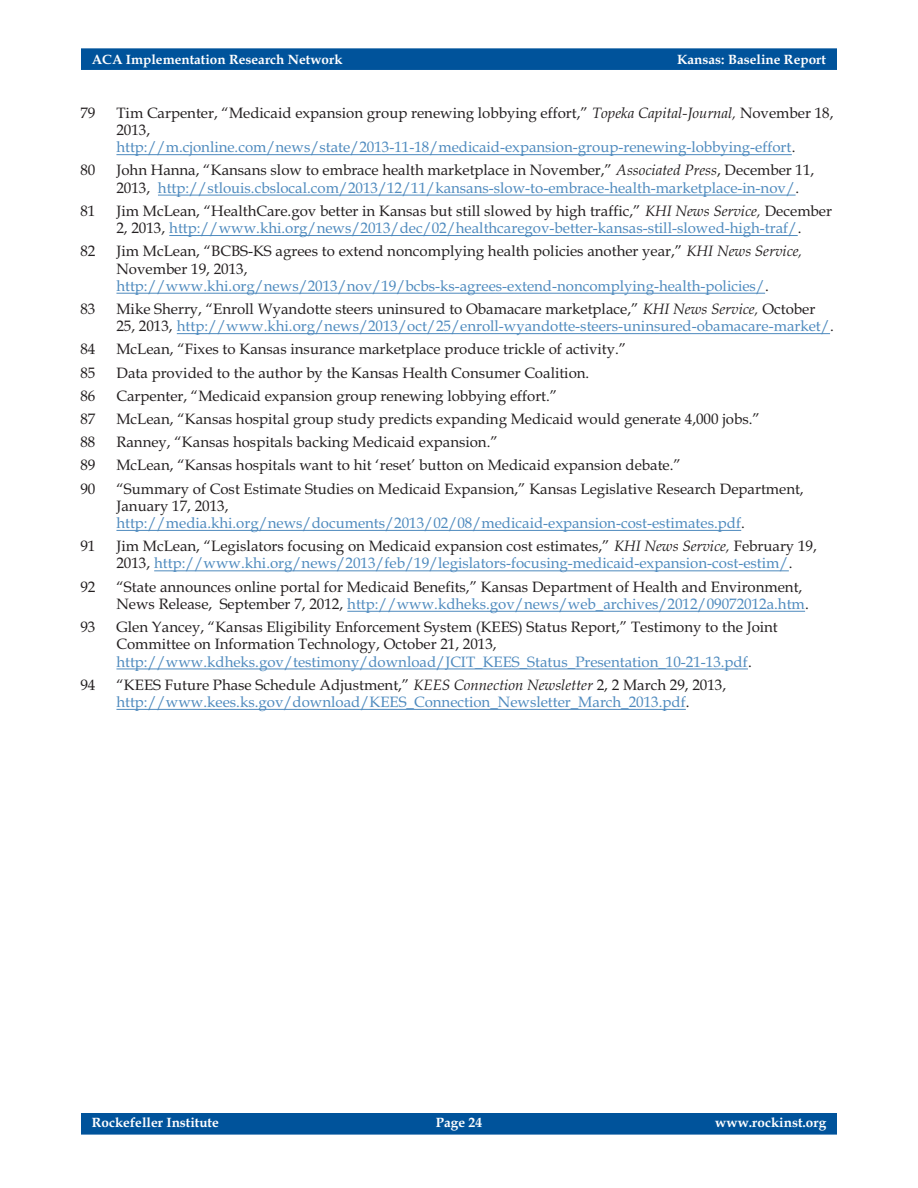
<style>
.page{position:relative;width:918px;height:1188px;background:#fff}
.page>*{position:absolute;margin:0;border:0;box-sizing:border-box;transform-origin:0 0}
.t1{font:15px/17.2px "Book Antiqua";color:#231f20}
.t2{font:15px/17.2px "Book Antiqua";color:#4e8abe}
.t3{font:700 13.5px "Book Antiqua";color:#fff}
.s1{color:#231f20}
.s2{font-style:italic;color:#231f20}
.s3{font-style:italic}
.s4{color:#4e8abe}
</style>
<div class="page">
<div style="left:81px;top:48px;width:756px;height:22px;background:#00539b"></div>
<div style="left:81px;top:1113px;width:756px;height:22px;background:#00539b"></div>
<hr style="left:116px;top:154px;width:676px;height:1px;background:#4e8abe">
<hr style="left:158px;top:195px;width:638px;height:1px;background:#4e8abe">
<hr style="left:169px;top:235px;width:629px;height:1px;background:#4e8abe">
<hr style="left:116px;top:293px;width:649px;height:1px;background:#4e8abe">
<hr style="left:177px;top:333px;width:653px;height:1px;background:#4e8abe">
<hr style="left:116px;top:530px;width:625px;height:1px;background:#4e8abe">
<hr style="left:154px;top:570px;width:635px;height:1px;background:#4e8abe">
<hr style="left:347px;top:611px;width:458px;height:1px;background:#4e8abe">
<hr style="left:116px;top:669px;width:632px;height:1px;background:#4e8abe">
<hr style="left:116px;top:709px;width:570px;height:1px;background:#4e8abe">
<p class="t3" style="left:92px;top:54px;width:252px">ACA Implementation Research Network</p>
<p class="t3" style="left:677px;top:54px;width:150px">Kansas: Baseline Report</p>
<p class="t1" style="left:80px;top:106px;width:16px">79</p>
<p class="t2" style="left:116px;top:106px;width:719px"><span class="s1">Tim Carpenter, “Medicaid expansion group renewing lobbying effort,”</span> <span class="s2">Topeka Capital-Journal,</span> <span class="s1">November 18,<br>2013,<br></span>http://m.cjonline.com/news/state/2013-11-18/medicaid-expansion-group-renewing-lobbying-effort<span class="s1">.</span></p>
<p class="t1" style="left:80px;top:163px;width:16px">80</p>
<p class="t2" style="left:116px;top:163px;width:699px"><span class="s1">John Hanna, “Kansans slow to embrace health marketplace in November,”</span> <span class="s2">Associated Press</span><span class="s1">, December 11,<br>2013,</span> http://stlouis.cbslocal.com/2013/12/11/kansans-slow-to-embrace-health-marketplace-in-nov/<span class="s1">.</span></p>
<p class="t1" style="left:80px;top:204px;width:16px">81</p>
<p class="t2" style="left:116px;top:204px;width:717px"><span class="s1">Jim McLean, “HealthCare.gov better in Kansas but still slowed by high traffic,”</span> <span class="s2">KHI News Service,</span> <span class="s1">December<br>2, 2013,</span> http://www.khi.org/news/2013/dec/02/healthcaregov-better-kansas-still-slowed-high-traf/<span class="s1">.</span></p>
<p class="t1" style="left:80px;top:244px;width:16px">82</p>
<p class="t1" style="left:116px;top:244px;width:687px">Jim McLean, “BCBS-KS agrees to extend noncomplying health policies another year,” <span class="s3">KHI News Service,<br></span>November 19, 2013, <span class="s4">http://www.khi.org/news/2013/nov/19/bcbs-ks-agrees-extend-noncomplying-health-policies/</span>.</p>
<p class="t1" style="left:80px;top:302px;width:16px">83</p>
<p class="t2" style="left:116px;top:302px;width:719px"><span class="s1">Mike Sherry, “Enroll Wyandotte steers uninsured to Obamacare marketplace,”</span> <span class="s2">KHI News Service,</span> <span class="s1">October<br>25, 2013,</span> http://www.khi.org/news/2013/oct/25/enroll-wyandotte-steers-uninsured-obamacare-market/<span class="s1">.</span></p>
<p class="t1" style="left:80px;top:342px;width:16px">84</p>
<p class="t1" style="left:116px;top:342px;width:511px">McLean, “Fixes to Kansas insurance marketplace produce trickle of activity.”</p>
<p class="t1" style="left:80px;top:366px;width:16px">85</p>
<p class="t1" style="left:116px;top:366px;width:474px">Data provided to the author by the Kansas Health Consumer Coalition.</p>
<p class="t1" style="left:80px;top:389px;width:16px">86</p>
<p class="t1" style="left:116px;top:389px;width:442px">Carpenter, “Medicaid expansion group renewing lobbying effort.”</p>
<p class="t1" style="left:80px;top:412px;width:16px">87</p>
<p class="t1" style="left:116px;top:412px;width:645px">McLean, “Kansas hospital group study predicts expanding Medicaid would generate 4,000 jobs.”</p>
<p class="t1" style="left:80px;top:435px;width:16px">88</p>
<p class="t1" style="left:116px;top:435px;width:383px">Ranney, “Kansas hospitals backing Medicaid expansion.”</p>
<p class="t1" style="left:80px;top:458px;width:16px">89</p>
<p class="t1" style="left:116px;top:458px;width:566px">McLean, “Kansas hospitals want to hit ‘reset’ button on Medicaid expansion debate.”</p>
<p class="t1" style="left:80px;top:482px;width:16px">90</p>
<p class="t1" style="left:116px;top:482px;width:689px">“Summary of Cost Estimate Studies on Medicaid Expansion,” Kansas Legislative Research Department,<br>January 17, 2013, <span class="s4">http://media.khi.org/news/documents/2013/02/08/medicaid-expansion-cost-estimates.pdf</span>.</p>
<p class="t1" style="left:80px;top:539px;width:16px">91</p>
<p class="t2" style="left:116px;top:539px;width:702px"><span class="s1">Jim McLean, “Legislators focusing on Medicaid expansion cost estimates,”</span> <span class="s2">KHI News Service,</span> <span class="s1">February 19,<br>2013,</span> http://www.khi.org/news/2013/feb/19/legislators-focusing-medicaid-expansion-cost-estim/<span class="s1">.</span></p>
<p class="t1" style="left:80px;top:580px;width:16px">92</p>
<p class="t1" style="left:116px;top:580px;width:694px">“State announces online portal for Medicaid Benefits,” Kansas Department of Health and Environment,<br>News Release, September 7, 2012, <span class="s4">http://www.kdheks.gov/news/web_archives/2012/09072012a.htm</span>.</p>
<p class="t1" style="left:80px;top:620px;width:16px">93</p>
<p class="t1" style="left:116px;top:620px;width:663px">Glen Yancey, “Kansas Eligibility Enforcement System (KEES) Status Report,” Testimony to the Joint<br>Committee on Information Technology, October 21, 2013, <span class="s4">http://www.kdheks.gov/testimony/download/JCIT_KEES_Status_Presentation_10-21-13.pdf</span>.</p>
<p class="t1" style="left:80px;top:678px;width:16px">94</p>
<p class="t2" style="left:116px;top:678px;width:611px"><span class="s1">“KEES Future Phase Schedule Adjustment,”</span> <span class="s2">KEES Connection Newsletter</span> <span class="s1">2, 2 March 29, 2013, </span>http://www.kees.ks.gov/download/KEES_Connection_Newsletter_March_2013.pdf<span class="s1">.</span></p>
<p class="t3" style="left:92px;top:1118px;width:129px">Rockefeller Institute</p>
<p class="t3" style="left:436px;top:1118px;width:48px">Page 24</p>
<p class="t3" style="left:715px;top:1118px;width:113px">www.rockinst.org</p>
</div>
